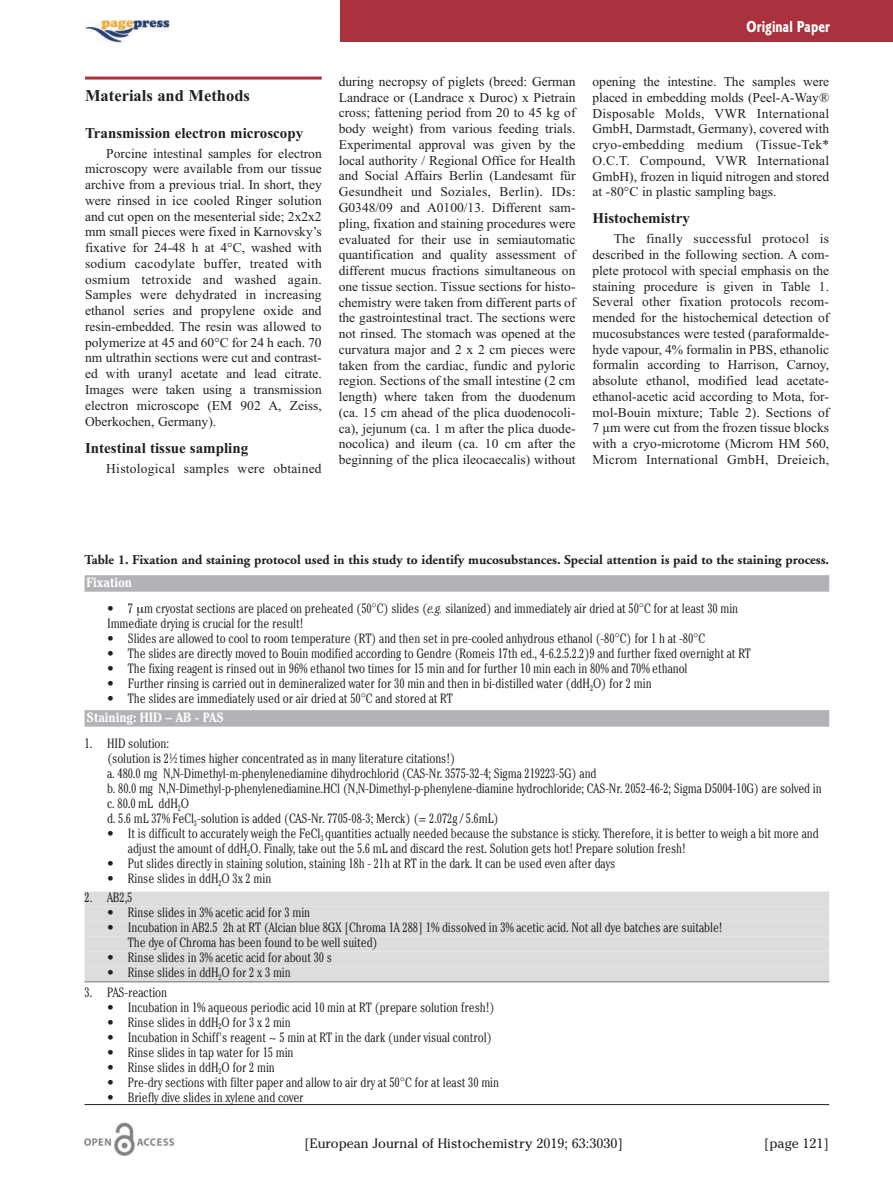
<style>
.page{position:relative;width:893px;height:1191px;background:#fff}
.page>*{position:absolute;margin:0;border:0;box-sizing:border-box;transform-origin:0 0}
.t1{font:700 16.5px "Times New Roman";color:#231f20}
.t2{font:16.5px "Corinthian Bold Condensed Plain";color:#fff}
.t3{font:700 15px "Times New Roman";color:#231f20}
.t4{font:13.5px/15.8px "Times New Roman";color:#231f20;text-align:justify}
.t5{font:300 condensed 13.5px/15px "Cheltenham";letter-spacing:-.01em;color:#231f20}
.t6{font:700 13.5px "Adobe Garamond";color:#231f20}
.t7{font:13.5px "Cheltenham";color:#231f20}
.t8{font:13.5px "Times New Roman";letter-spacing:.02em;color:#231f20}
.t9{font:700 condensed 13.5px "Cheltenham";letter-spacing:-.01em;color:#fff}
.s1{font-style:italic}
</style>
<div class="page">
<div style="left:340px;top:0;width:553px;height:42px;background:#aa323f"></div>
<hr style="left:85px;top:77px;width:237px;height:3px;background:#aa323f">
<img style="left:85px;top:19px;width:84px;height:24px">
<img style="left:84px;top:1123px;width:91px;height:33px">
<div style="left:85px;top:575px;width:744px;height:16px;background:#b2b3b7"></div>
<div style="left:85px;top:710px;width:744px;height:16px;background:#b2b3b7"></div>
<div style="left:85px;top:891px;width:744px;height:15px;background:#dcdddf"></div>
<div style="left:85px;top:906px;width:744px;height:15px;background:#dcdddf"></div>
<div style="left:85px;top:921px;width:744px;height:15px;background:#dcdddf"></div>
<div style="left:85px;top:936px;width:744px;height:15px;background:#dcdddf"></div>
<div style="left:85px;top:951px;width:744px;height:15px;background:#dcdddf"></div>
<div style="left:85px;top:966px;width:744px;height:15px;background:#dcdddf"></div>
<hr style="left:85px;top:981px;width:744px;height:1px;background:#6c6d70">
<hr style="left:85px;top:1104px;width:744px;height:1px;background:#231f20">
<p class="t1" style="left:85px;top:85px;width:166px">Materials and Methods</p>
<p class="t3" style="left:85px;top:124px;width:220px">Transmission electron microscopy</p>
<p class="t4" style="left:85px;top:145px;width:238px;text-indent:21px">Porcine intestinal samples for electron microscopy were available from our tissue archive from a previous trial. In short, they were rinsed in ice cooled Ringer solution and cut open on the mesenterial side; 2x2x2 mm small pieces were fixed in Karnovsky’s fixative for 24-48 h at 4°C, washed with sodium cacodylate buffer, treated with osmium tetroxide and washed again.<br>Samples were dehydrated in increasing ethanol series and propylene oxide and resin-embedded. The resin was allowed to polymerize at 45 and 60°C for 24 h each. 70 nm ultrathin sections were cut and contrast&shy;ed with uranyl acetate and lead citrate.<br>Images were taken using a transmission electron microscope (EM 902 A, Zeiss, Oberkochen, Germany).</p>
<p class="t3" style="left:85px;top:438px;width:165px">Intestinal tissue sampling</p>
<p class="t8" style="left:106px;top:460px;width:217px">Histological samples were obtained</p>
<p class="t2" style="left:747px;top:21px;width:85px">Original Paper</p>
<p class="t4" style="left:339px;top:73px;width:238px">during necropsy of piglets (breed: German Landrace or (Landrace x Duroc) x Pietrain cross; fattening period from 20 to 45 kg of body weight) from various feeding trials.<br>Experimental approval was given by the local authority / Regional Office for Health and Social Affairs Berlin (Landesamt für Gesundheit und Soziales, Berlin). IDs:<br>G0348/09 and A0100/13. Different sam&shy;pling, fixation and staining procedures were evaluated for their use in semiautomatic quantification and quality assessment of different mucus fractions simultaneous on one tissue section. Tissue sections for histo&shy;chemistry were taken from different parts of the gastrointestinal tract. The sections were not rinsed. The stomach was opened at the curvatura major and 2 x 2 cm pieces were taken from the cardiac, fundic and pyloric region. Sections of the small intestine (2 cm length) where taken from the duodenum (ca. 15 cm ahead of the plica duodenocoli&shy;ca), jejunum (ca. 1 m after the plica duode&shy;nocolica) and ileum (ca. 10 cm after the beginning of the plica ileocaecalis) without</p>
<p class="t4" style="left:592px;top:73px;width:238px">opening the intestine. The samples were placed in embedding molds (Peel-A-Way® Disposable Molds, VWR International GmbH, Darmstadt, Germany), covered with cryo-embedding medium (Tissue-Tek* O.C.T. Compound, VWR International GmbH), frozen in liquid nitrogen and stored at -80°C in plastic sampling bags.</p>
<p class="t3" style="left:592px;top:209px;width:99px">Histochemistry</p>
<p class="t4" style="left:592px;top:231px;width:238px;text-indent:21px">The finally successful protocol is described in the following section. A com&shy;plete protocol with special emphasis on the staining procedure is given in Table 1.<br>Several other fixation protocols recom&shy;mended for the histochemical detection of mucosubstances were tested (paraformalde&shy;hyde vapour, 4% formalin in PBS, ethanolic formalin according to Harrison, Carnoy, absolute ethanol, modified lead acetate&shy;ethanol-acetic acid according to Mota, for&shy;mol-Bouin mixture; Table 2). Sections of 7 µm were cut from the frozen tissue blocks with a cryo-microtome (Microm HM 560, Microm International GmbH, Dreieich,</p>
<p class="t6" style="left:85px;top:554px;width:746px">Table 1. Fixation and staining protocol used in this study to identify mucosubstances. Special attention is paid to the staining process.</p>
<p class="t9" style="left:87px;top:578px;width:47px">Fixation</p>
<p class="t5" style="left:107px;top:602px;width:633px">• 7 m cryostat sections are placed on preheated (50°C) slides (<span class="s1">e.g.</span> silanized) and immediately air dried at 50°C for at least 30 min<br>Immediate drying is crucial for the result!</p>
<p class="t5" style="left:107px;top:632px;width:600px">• Slides are allowed to cool to room temperature (RT) and then set in pre-cooled anhydrous ethanol (-80°C) for 1 h at -80°C</p>
<p class="t5" style="left:107px;top:647px;width:645px">• The slides are directly moved to Bouin modified according to Gendre (Romeis 17th ed., 4-6.2.5.2.2)9 and further fixed overnight at RT</p>
<p class="t5" style="left:107px;top:662px;width:582px">• The fixing reagent is rinsed out in 96% ethanol two times for 15 min and for further 10 min each in 80% and 70% ethanol</p>
<p class="t5" style="left:107px;top:677px;width:546px">• Further rinsing is carried out in demineralized water for 30 min and then in bi-distilled water (ddH<sub>2</sub>O) for 2 min</p>
<p class="t5" style="left:107px;top:692px;width:347px">• The slides are immediately used or air dried at 50°C and stored at RT</p>
<p class="t9" style="left:87px;top:713px;width:139px">Staining: HID – AB - PAS</p>
<p class="t5" style="left:107px;top:737px;width:716px;text-indent:-23px">1. HID solution:<br>(solution is 2½ times higher concentrated as in many literature citations!)<br>a. 480.0 mg N,N-Dimethyl-m-phenylenediamine dihydrochlorid (CAS-Nr. 3575-32-4; Sigma 219223-5G) and<br>b. 80.0 mg N,N-Dimethyl-p-phenylenediamine.HCl (N,N-Dimethyl-p-phenylene-diamine hydrochloride; CAS-Nr. 2052-46-2; Sigma D5004-10G) are solved in c. 80.0 mL ddH<sub>2</sub>O<br>d. 5.6 mL 37% FeCl<sub>3</sub>-solution is added (CAS-Nr. 7705-08-3; Merck) (= 2.072g / 5.6mL)</p>
<p class="t5" style="left:128px;top:827px;width:692px;text-indent:-21px">• It is difficult to accurately weigh the FeCl<sub>3</sub> quantities actually needed because the substance is sticky. Therefore, it is better to weigh a bit more and adjust the amount of ddH<sub>2</sub>O. Finally, take out the 5.6 mL and discard the rest. Solution gets hot! Prepare solution fresh!</p>
<p class="t5" style="left:107px;top:857px;width:510px">• Put slides directly in staining solution, staining 18h - 21h at RT in the dark. It can be used even after days</p>
<p class="t5" style="left:107px;top:872px;width:166px">• Rinse slides in ddH<sub>2</sub>O 3x 2 min</p>
<p class="t5" style="left:85px;top:891px;width:50px">2. AB2,5</p>
<p class="t5" style="left:107px;top:906px;width:205px">• Rinse slides in 3% acetic acid for 3 min</p>
<p class="t5" style="left:128px;top:921px;width:596px;text-indent:-21px">• Incubation in AB2.5 2h at RT (Alcian blue 8GX [Chroma 1A 288] 1% dissolved in 3% acetic acid. Not all dye batches are suitable!<br>The dye of Chroma has been found to be well suited)</p>
<p class="t5" style="left:107px;top:951px;width:227px">• Rinse slides in 3% acetic acid for about 30 s</p>
<p class="t5" style="left:107px;top:966px;width:185px">• Rinse slides in ddH<sub>2</sub>O for 2 x 3 min</p>
<p class="t5" style="left:85px;top:985px;width:84px">3. PAS-reaction</p>
<p class="t5" style="left:107px;top:1000px;width:389px">• Incubation in 1% aqueous periodic acid 10 min at RT (prepare solution fresh!)</p>
<p class="t5" style="left:107px;top:1015px;width:185px">• Rinse slides in ddH<sub>2</sub>O for 3 x 2 min</p>
<p class="t5" style="left:107px;top:1030px;width:386px">• Incubation in Schiff's reagent ~ 5 min at RT in the dark (under visual control)</p>
<p class="t5" style="left:107px;top:1045px;width:188px">• Rinse slides in tap water for 15 min</p>
<p class="t5" style="left:107px;top:1060px;width:169px">• Rinse slides in ddH<sub>2</sub>O for 2 min</p>
<p class="t5" style="left:107px;top:1075px;width:393px">• Pre-dry sections with filter paper and allow to air dry at 50°C for at least 30 min</p>
<p class="t5" style="left:107px;top:1090px;width:198px">• Briefly dive slides in xylene and cover</p>
<p class="t7" style="left:304px;top:1135px;width:320px">[European Journal of Histochemistry 2019; 63:3030]</p>
<p class="t7" style="left:764px;top:1135px;width:66px">[page 121]</p>
</div>
